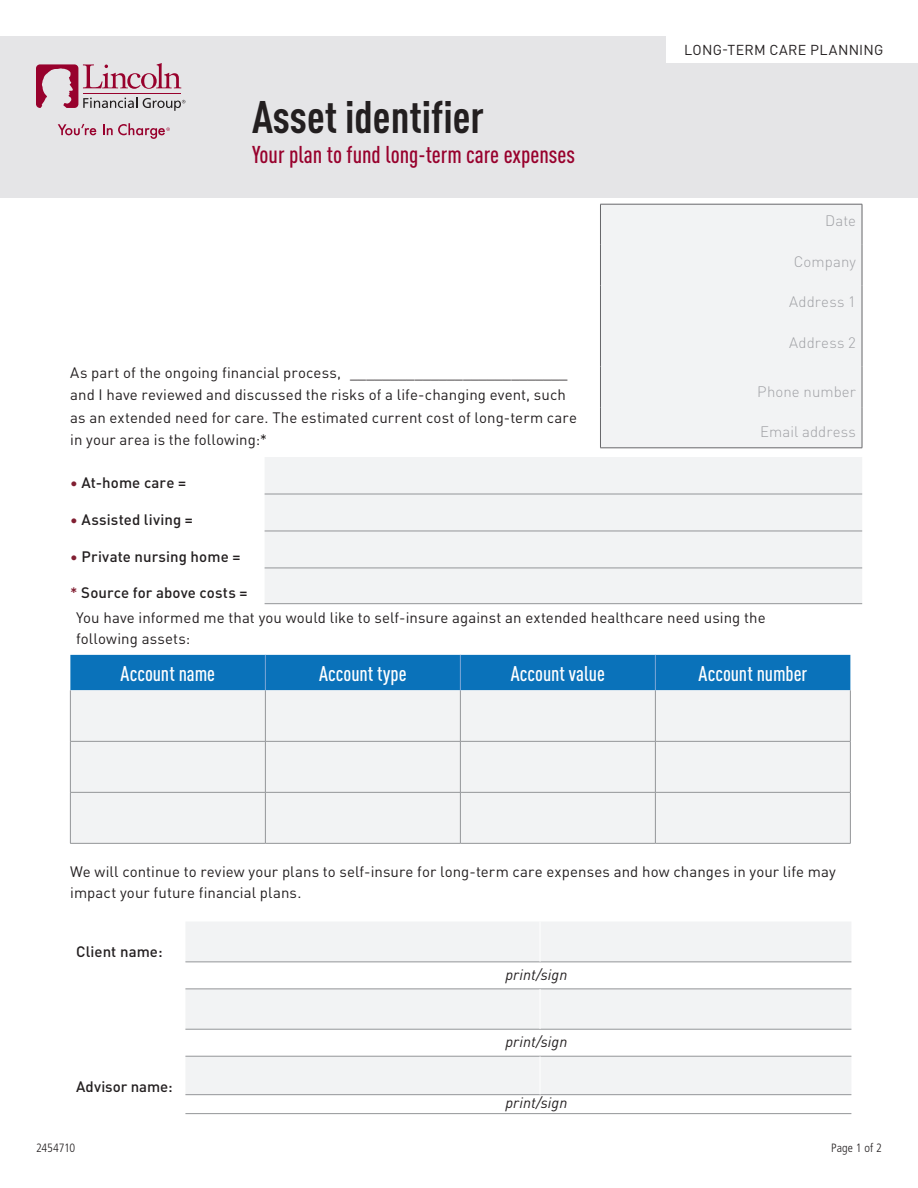
<style>
.page{position:relative;width:918px;height:1188px;background:#fff}
.page>*{position:absolute;margin:0;border:0;box-sizing:border-box;transform-origin:0 0}
.Title_DIN_PRO_Cond_B{font:700 condensed 45px "DIN Pro";color:#231f20}
.Subtitle_DIN_PRO_Con{font:500 condensed 24px "DIN Pro";color:#98012d}
.Table_Header{font:500 condensed 21px "DIN Pro";color:#fff}
.Body_Main{font:15px/21px "DIN Pro";letter-spacing:.005em;color:#231f20}
.Body_right_indent{font:15px/22.5px "DIN Pro";letter-spacing:.005em;color:#231f20}
.Table_labels{font:500 15px "DIN Pro";letter-spacing:.005em;color:#231f20}
.Body_Main-2{font:300 15px "DIN Pro";letter-spacing:.005em;color:#a0a1a5}
.Body_Main-3{font:italic 15px "DIN Pro";letter-spacing:.005em;color:#231f20}
.t1{font:14.25px "DIN Pro";letter-spacing:.02em;color:#231f20}
.Codes_Frutiger_Lt_Co{font:300 condensed 12px "Frutiger LT Std";letter-spacing:-.005em;color:#231f20}
.s1{color:#811f32}
</style>
<div class="page">
<div style="left:265px;top:457px;width:597px;height:146px;background:#f2f3f4"></div>
<hr style="left:265px;top:494px;width:597px;height:1px;background:#939598">
<hr style="left:265px;top:531px;width:597px;height:1px;background:#939598">
<hr style="left:265px;top:568px;width:597px;height:1px;background:#939598">
<hr style="left:265px;top:603px;width:597px;height:1px;background:#939598">
<div style="left:70px;top:655px;width:780px;height:35px;background:#0a72ba"></div>
<div style="left:71px;top:690px;width:779px;height:153px;background:#f2f3f4"></div>
<hr style="left:70px;top:690px;width:1px;height:51px;background:#939598">
<hr style="left:265px;top:690px;width:1px;height:51px;background:#939598">
<hr style="left:460px;top:690px;width:1px;height:51px;background:#939598">
<hr style="left:655px;top:690px;width:1px;height:51px;background:#939598">
<hr style="left:850px;top:690px;width:1px;height:51px;background:#939598">
<hr style="left:70px;top:741px;width:195px;height:1px;background:#939598">
<hr style="left:70px;top:742px;width:1px;height:50px;background:#939598">
<hr style="left:265px;top:741px;width:195px;height:1px;background:#939598">
<hr style="left:265px;top:742px;width:1px;height:50px;background:#939598">
<hr style="left:460px;top:741px;width:195px;height:1px;background:#939598">
<hr style="left:460px;top:742px;width:1px;height:50px;background:#939598">
<hr style="left:655px;top:741px;width:196px;height:1px;background:#939598">
<hr style="left:655px;top:742px;width:1px;height:50px;background:#939598">
<hr style="left:850px;top:742px;width:1px;height:50px;background:#939598">
<hr style="left:70px;top:792px;width:195px;height:1px;background:#939598">
<hr style="left:70px;top:793px;width:1px;height:50px;background:#939598">
<hr style="left:265px;top:792px;width:195px;height:1px;background:#939598">
<hr style="left:265px;top:793px;width:1px;height:50px;background:#939598">
<hr style="left:460px;top:792px;width:195px;height:1px;background:#939598">
<hr style="left:460px;top:793px;width:1px;height:50px;background:#939598">
<hr style="left:655px;top:792px;width:196px;height:1px;background:#939598">
<hr style="left:655px;top:793px;width:1px;height:50px;background:#939598">
<hr style="left:850px;top:793px;width:1px;height:50px;background:#939598">
<hr style="left:70px;top:843px;width:195px;height:1px;background:#939598">
<hr style="left:265px;top:843px;width:195px;height:1px;background:#939598">
<hr style="left:460px;top:843px;width:195px;height:1px;background:#939598">
<hr style="left:655px;top:843px;width:196px;height:1px;background:#939598">
<hr style="left:265px;top:655px;width:1px;height:35px;background:#7ea7d8">
<hr style="left:460px;top:655px;width:1px;height:35px;background:#7ea7d8">
<hr style="left:655px;top:655px;width:1px;height:35px;background:#7ea7d8">
<svg style="left:185px;top:922px;width:666px;height:172px;fill:#f2f3f4"></svg>
<hr style="left:185px;top:962px;width:355px;height:1px;background:#939598">
<hr style="left:540px;top:962px;width:311px;height:1px;background:#939598">
<hr style="left:185px;top:989px;width:355px;height:1px;background:#939598">
<hr style="left:540px;top:989px;width:311px;height:1px;background:#939598">
<hr style="left:185px;top:1029px;width:355px;height:1px;background:#939598">
<hr style="left:540px;top:1029px;width:311px;height:1px;background:#939598">
<hr style="left:185px;top:1056px;width:355px;height:1px;background:#939598">
<hr style="left:540px;top:1056px;width:311px;height:1px;background:#939598">
<hr style="left:185px;top:1094px;width:355px;height:1px;background:#939598">
<hr style="left:540px;top:1094px;width:311px;height:1px;background:#939598">
<hr style="left:185px;top:1113px;width:355px;height:1px;background:#939598">
<hr style="left:540px;top:1113px;width:311px;height:1px;background:#939598">
<hr style="left:540px;top:922px;width:1px;height:40px;background:#fff">
<hr style="left:540px;top:989px;width:1px;height:40px;background:#fff">
<hr style="left:540px;top:1056px;width:1px;height:38px;background:#fff">
<div style="left:0;top:36px;width:918px;height:162px;background:#e5e5e7"></div>
<div style="left:601px;top:205px;width:261px;height:243px;background:#f2f3f4"></div>
<hr style="left:600px;top:204px;width:262px;height:1px;background:#67676a">
<hr style="left:600px;top:204px;width:1px;height:41px;background:#67676a">
<hr style="left:862px;top:204px;width:1px;height:41px;background:#67676a">
<hr style="left:600px;top:245px;width:1px;height:40px;background:#67676a">
<hr style="left:862px;top:245px;width:1px;height:40px;background:#67676a">
<hr style="left:600px;top:285px;width:1px;height:41px;background:#67676a">
<hr style="left:862px;top:285px;width:1px;height:41px;background:#67676a">
<hr style="left:600px;top:326px;width:1px;height:41px;background:#67676a">
<hr style="left:862px;top:326px;width:1px;height:41px;background:#67676a">
<hr style="left:600px;top:367px;width:1px;height:40px;background:#67676a">
<hr style="left:862px;top:367px;width:1px;height:40px;background:#67676a">
<hr style="left:600px;top:407px;width:1px;height:41px;background:#67676a">
<hr style="left:862px;top:407px;width:1px;height:41px;background:#67676a">
<hr style="left:600px;top:448px;width:262px;height:1px;background:#67676a">
<div style="left:666px;top:36px;width:252px;height:27px;background:#fff"></div>
<svg style="left:58px;top:124px;width:38px;height:11px"></svg>
<svg style="left:36px;top:63px;width:149px;height:48px"></svg>
<svg style="left:103px;top:123px;width:67px;height:16px"></svg>
<p class="Title_DIN_PRO_Cond_B" style="left:252px;top:84px;width:234px">Asset identifier</p>
<p class="Subtitle_DIN_PRO_Con" style="left:252px;top:137px;width:325px">Your plan to fund long-term care expenses</p>
<p class="Body_right_indent" style="left:70px;top:360px;width:508px">As part of the ongoing financial process, ___________________________ and I have reviewed and discussed the risks of a life-changing event, such as an extended need for care. The estimated current cost of long-term care in your area is the following:*</p>
<p class="t1" style="left:684px;top:39px;width:203px">RETIREMENT PLAN SERVICES</p>
<p class="t1" style="left:684px;top:39px;width:201px">LONG-TERM CARE PLANNING</p>
<p class="t1" style="left:693px;top:39px;width:204px">INCOLN VARI BLE ANNU TIES</p>
<p class="Body_Main-2" style="left:825px;top:209px;width:32px">Date</p>
<p class="Body_Main-2" style="left:794px;top:250px;width:64px">Company</p>
<p class="Body_Main-2" style="left:789px;top:291px;width:68px">Address 1</p>
<p class="Body_Main-2" style="left:789px;top:331px;width:68px">Address 2</p>
<p class="Body_Main-2" style="left:757px;top:380px;width:100px">Phone number</p>
<p class="Body_Main-2" style="left:760px;top:421px;width:97px">Email address</p>
<p class="Table_labels" style="left:70px;top:471px;width:117px"><span class="s1">•</span> At-home care =</p>
<p class="Table_labels" style="left:70px;top:508px;width:124px"><span class="s1">•</span> Assisted living =</p>
<p class="Table_labels" style="left:70px;top:545px;width:172px"><span class="s1">•</span> Private nursing home =</p>
<p class="Table_labels" style="left:70px;top:581px;width:179px"><span class="s1">*</span> Source for above costs =</p>
<p class="Body_Main" style="left:76px;top:606px;width:691px">You have informed me that you would like to self-insure against an extended healthcare need using the following assets:</p>
<p class="Table_Header" style="left:121px;top:658px;width:96px">Account name</p>
<p class="Table_Header" style="left:319px;top:658px;width:89px">Account type</p>
<p class="Table_Header" style="left:511px;top:658px;width:96px">Account value</p>
<p class="Table_Header" style="left:699px;top:658px;width:110px">Account number</p>
<p class="Body_Main" style="left:70px;top:860px;width:767px">We will continue to review your plans to self-insure for long-term care expenses and how changes in your life may impact your future financial plans.</p>
<p class="Table_labels" style="left:76px;top:940px;width:88px">Client name:</p>
<p class="Table_labels" style="left:76px;top:1075px;width:98px">Advisor name:</p>
<p class="Codes_Frutiger_Lt_Co" style="left:36px;top:1141px;width:41px">2454710</p>
<p class="Body_Main-3" style="left:505px;top:963px;width:64px">print/sign</p>
<p class="Body_Main-3" style="left:505px;top:1030px;width:64px">print/sign</p>
<p class="Body_Main-3" style="left:505px;top:1092px;width:64px">print/sign</p>
<p class="Codes_Frutiger_Lt_Co" style="left:831px;top:1141px;width:52px">Page 1 of 2</p>
</div>
